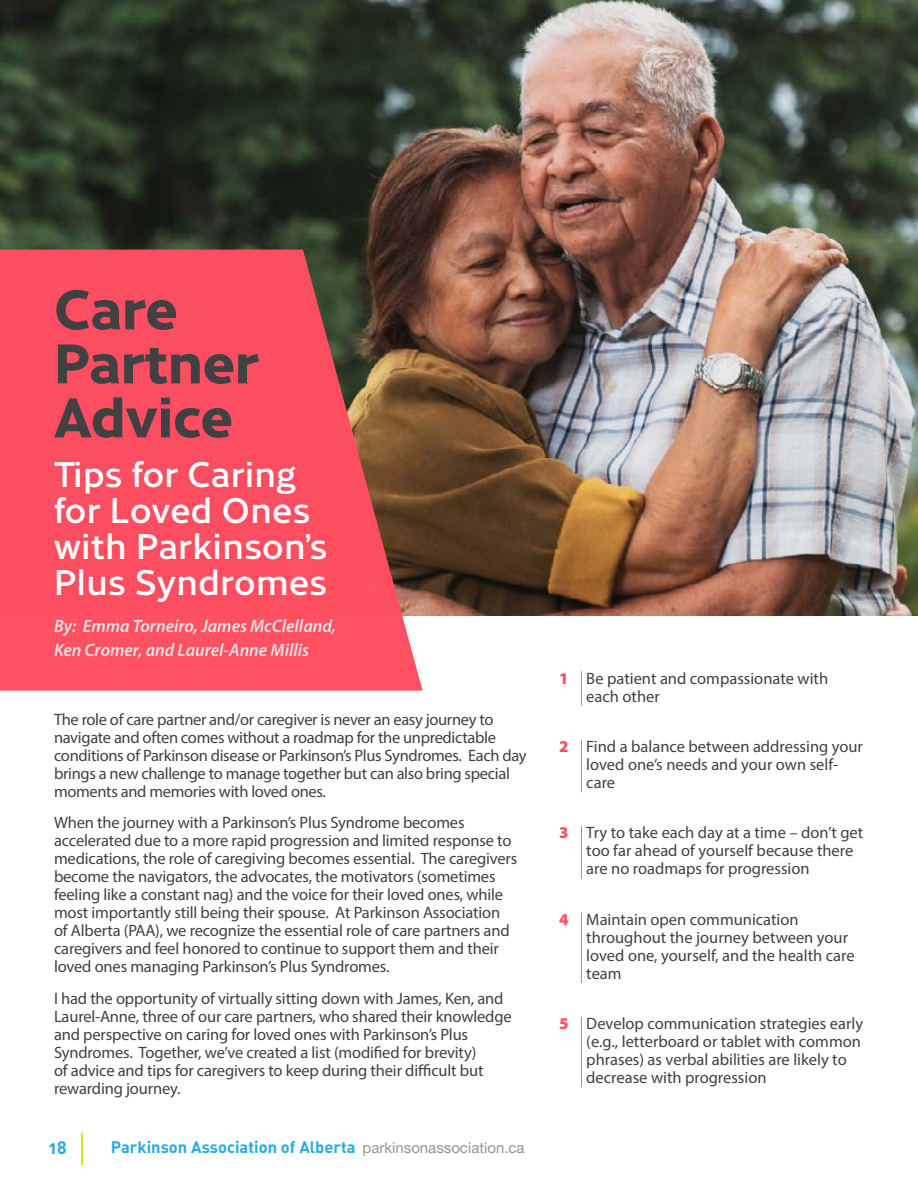
<style>
.page{position:relative;width:918px;height:1188px;background:#fff}
.page>*{position:absolute;margin:0;border:0;box-sizing:border-box;transform-origin:0 0}
.t1{font:700 54px/54px "Cresta";letter-spacing:-.01em;color:#414042}
.t2{font:500 34.5px/36px "Cresta";letter-spacing:.01em;color:#fff}
.t3{font:italic 600 18px/24px "Myriad Pro";color:#e1e2e3}
.t4{font:18px "DIN Bold Alternate";color:#28aae1}
.t5{font:16.5px/18px "Myriad Pro";letter-spacing:-.01em;color:#414042}
.t6{font:16.5px "DIN Bold Alternate";color:#28aae1}
.s1{font-family:"Helvetica Neue LT Std";font-size:15px;color:#939598}
.s2{font-weight:900;color:#ff4f61}
</style>
<div class="page">
<hr style="left:81px;top:1133px;width:2px;height:32px;background:#d7df23">
<img style="left:0;top:0;width:918px;height:616px">
<svg style="left:0;top:250px;width:423px;height:441px;background:#e64e5a"></svg>
<hr style="left:581px;top:671px;width:1px;height:35px;background:#939598">
<hr style="left:581px;top:740px;width:1px;height:52px;background:#939598">
<hr style="left:581px;top:826px;width:1px;height:53px;background:#939598">
<hr style="left:581px;top:912px;width:1px;height:71px;background:#939598">
<hr style="left:581px;top:1017px;width:1px;height:70px;background:#939598">
<h1 class="t1" style="left:54px;top:278px;width:207px">Care<br>Partner<br>Advice</h1>
<h2 class="t2" style="left:54px;top:454px;width:275px">Tips for Caring for Loved Ones with Parkinson’s<br>Plus Syndromes</h2>
<p class="t3" style="left:54px;top:614px;width:283px">By: Emma Torneiro, James McClelland,<br>Ken Cromer, and Laurel-Anne Millis</p>
<p class="t5" style="left:54px;top:710px;width:474px">The role of care partner and/or caregiver is never an easy journey to navigate and often comes without a roadmap for the unpredictable conditions of Parkinson disease or Parkinson’s Plus Syndromes. Each day brings a new challenge to manage together but can also bring special moments and memories with loved ones.</p>
<p class="t5" style="left:54px;top:814px;width:465px">When the journey with a Parkinson’s Plus Syndrome becomes accelerated due to a more rapid progression and limited response to medications, the role of caregiving becomes essential. The caregivers become the navigators, the advocates, the motivators (sometimes feeling like a constant nag) and the voice for their loved ones, while most importantly still being their spouse. At Parkinson Association of Alberta (PAA), we recognize the essential role of care partners and caregivers and feel honored to continue to support them and their loved ones managing Parkinson’s Plus Syndromes.</p>
<p class="t5" style="left:54px;top:989px;width:459px">I had the opportunity of virtually sitting down with James, Ken, and Laurel-Anne, three of our care partners, who shared their knowledge and perspective on caring for loved ones with Parkinson’s Plus Syndromes. Together, we’ve created a list (modified for brevity)<br>of advice and tips for caregivers to keep during their difficult but rewarding journey.</p>
<p class="t4" style="left:49px;top:1135px;width:19px">18</p>
<p class="t6" style="left:111px;top:1136px;width:415px">Parkinson Association of Alberta <span class="s1">parkinsonassociation.ca</span></p>
<p class="t5" style="left:586px;top:669px;width:243px;text-indent:-27px"><span class="s2">1</span> Be patient and compassionate with each other</p>
<p class="t5" style="left:586px;top:737px;width:278px;text-indent:-27px"><span class="s2">2</span> Find a balance between addressing your loved one’s needs and your own self&shy;care</p>
<p class="t5" style="left:586px;top:824px;width:279px;text-indent:-27px"><span class="s2">3</span> Try to take each day at a time – don’t get too far ahead of yourself because there are no roadmaps for progression</p>
<p class="t5" style="left:586px;top:910px;width:270px;text-indent:-27px"><span class="s2">4</span> Maintain open communication throughout the journey between your loved one, yourself, and the health care team</p>
<p class="t5" style="left:586px;top:1015px;width:278px;text-indent:-27px"><span class="s2">5</span> Develop communication strategies early (e.g., letterboard or tablet with common phrases) as verbal abilities are likely to decrease with progression</p>
</div>
